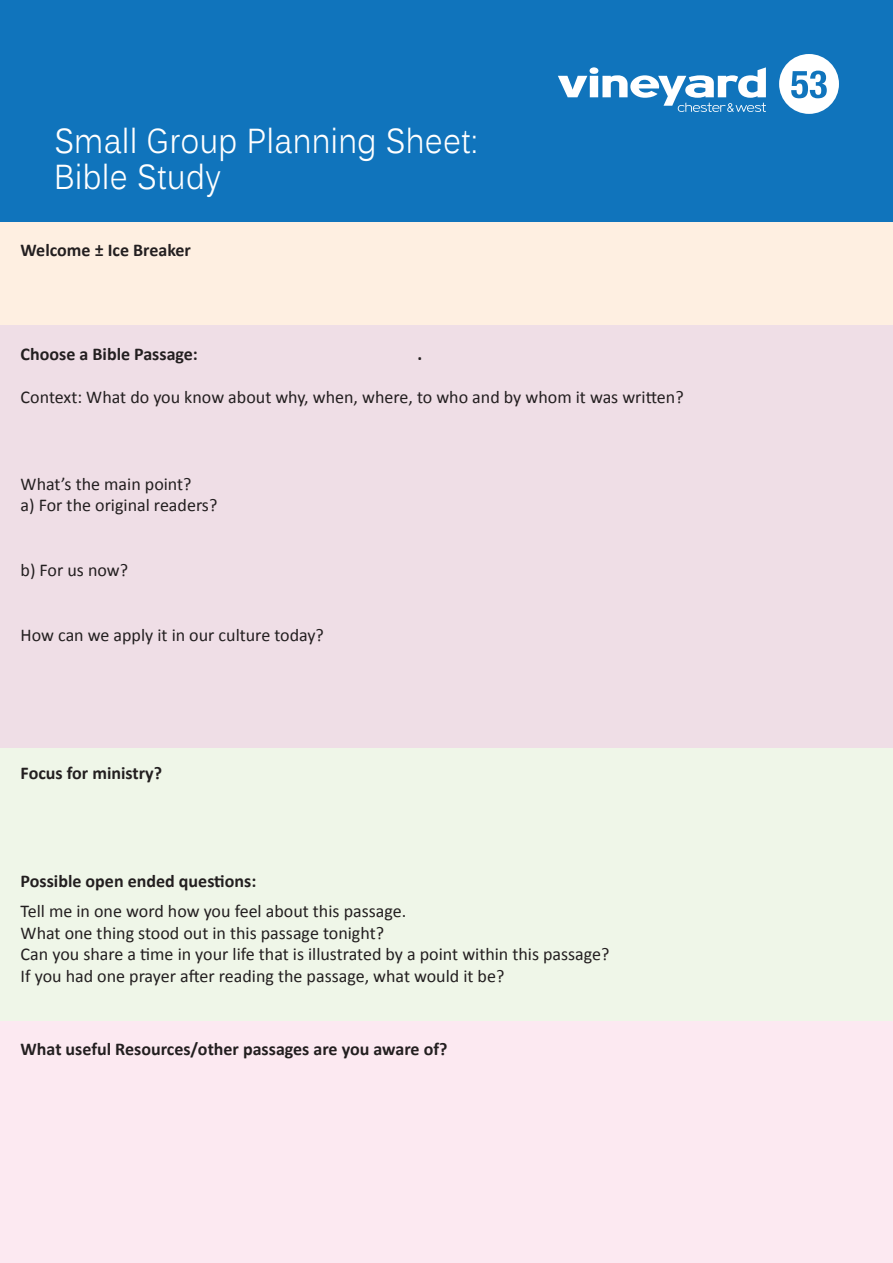
<style>
.page{position:relative;width:893px;height:1263px;background:#fff}
.page>*{position:absolute;margin:0;border:0;box-sizing:border-box;transform-origin:0 0}
.t1{font:34.5px/36px "Kalinga";letter-spacing:.02em;color:#fff;scale:.87 1}
.t2{font:18px/21.6px "Calibri";color:#231f20}
.t3{font:700 18px "Calibri";color:#231f20}
</style>
<div class="page">
<div style="left:0;top:1020px;width:892px;height:243px;background:#fce9f1"></div>
<div style="left:0;top:134px;width:892px;height:191px;background:#feefe1"></div>
<div style="left:0;top:325px;width:892px;height:423px;background:#efdee6"></div>
<div style="left:0;top:748px;width:892px;height:272px;background:#eff6e8"></div>
<div style="left:0;top:0;width:893px;height:221px;background:#1074bc"></div>
<svg style="left:779px;top:54px;width:60px;height:60px"></svg>
<svg style="left:558px;top:67px;width:208px;height:45px"></svg>
<h1 class="t1" style="left:54px;top:126px;width:488px">Small Group Planning Sheet:<br>Bible Study</h1>
<p class="t3" style="left:21px;top:238px;width:172px">Welcome ± Ice Breaker</p>
<p class="t3" style="left:21px;top:343px;width:179px">Choose a Bible Passage:</p>
<p class="t3" style="left:418px;top:343px;width:6px">.</p>
<p class="t2" style="left:21px;top:387px;width:664px">Context: What do you know about why, when, where, to who and by whom it was written?</p>
<p class="t2" style="left:21px;top:473px;width:198px">What’s the main point?<br>a) For the original readers?</p>
<p class="t2" style="left:21px;top:559px;width:109px">b) For us now?</p>
<p class="t2" style="left:21px;top:624px;width:305px">How can we apply it in our culture today?</p>
<p class="t3" style="left:21px;top:761px;width:143px">Focus for ministry?</p>
<p class="t3" style="left:21px;top:869px;width:237px">Possible open ended questions:</p>
<p class="t2" style="left:21px;top:900px;width:590px">Tell me in one word how you feel about this passage.<br>What one thing stood out in this passage tonight?<br>Can you share a time in your life that is illustrated by a point within this passage?<br>If you had one prayer after reading the passage, what would it be?</p>
<p class="t3" style="left:21px;top:1038px;width:428px">What useful Resources/other passages are you aware of?</p>
</div>
